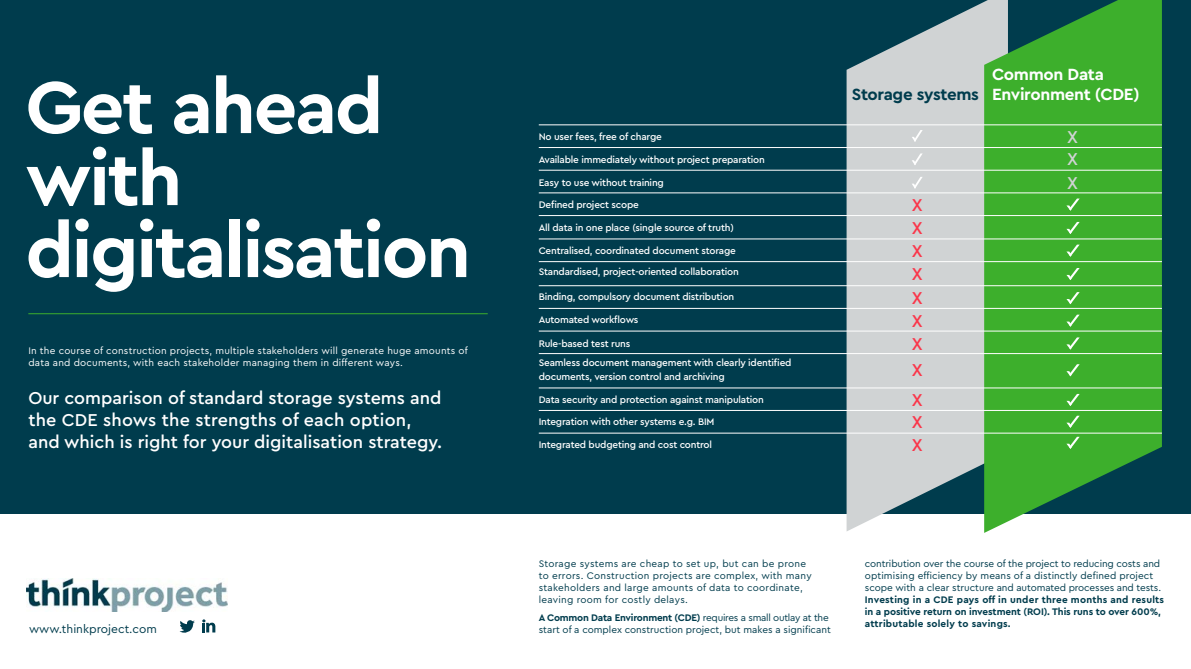
<style>
.page{position:relative;width:1191px;height:669px;background:#fff}
.page>*{position:absolute;margin:0;border:0;box-sizing:border-box;transform-origin:0 0}
.t1{font:700 77px/72px "Cera Pro";letter-spacing:-.03em;color:#fff}
.t2{font:500 18px/22px "Cera Pro";color:#fff}
.t3{font:500 18px/23.1px "Cera Pro";color:#fa364a}
.t4{font:500 18px "Cera Pro";color:#d0d3d4}
.t5{font:700 17px/20px "Cera Pro";letter-spacing:-.02em;color:#fff}
.t6{font:12px "Cera Pro";color:#003c4d}
.t7{font:500 10px/19.1px "Cera Pro";letter-spacing:-.02em;color:#fff}
.t8{font:10px/12px "Cera Pro";letter-spacing:.01em;color:#003c4d}
.t9{font:10px/12px "Cera Pro";letter-spacing:-.01em;color:#003c4d}
.t10{font:10px/12px "Cera Pro";letter-spacing:.02em;color:#fff}
.t11{font:700 10px/12px "Cera Pro";letter-spacing:.02em;color:#003c4d}
.s1{color:#003c4d}
.s2{font-weight:700}
</style>
<div class="page">
<div style="left:0;top:0;width:1191px;height:513px;background:#003c4d"></div>
<svg style="left:846px;top:2px;width:138px;height:529px;fill:#d0d3d4"></svg>
<svg style="left:984px;top:0;width:177px;height:533px;fill:#3daf2c"></svg>
<svg style="left:1066px;top:199px;width:13px;height:12px"></svg>
<svg style="left:1066px;top:222px;width:13px;height:12px"></svg>
<svg style="left:1066px;top:245px;width:13px;height:12px"></svg>
<svg style="left:1066px;top:268px;width:13px;height:12px"></svg>
<svg style="left:1066px;top:292px;width:13px;height:12px"></svg>
<svg style="left:1066px;top:315px;width:13px;height:12px"></svg>
<svg style="left:1066px;top:337px;width:13px;height:13px"></svg>
<svg style="left:1066px;top:364px;width:13px;height:12px"></svg>
<svg style="left:1066px;top:394px;width:13px;height:12px"></svg>
<svg style="left:1066px;top:416px;width:13px;height:12px"></svg>
<svg style="left:1066px;top:437px;width:13px;height:12px"></svg>
<svg style="left:911px;top:130px;width:11px;height:12px"></svg>
<svg style="left:911px;top:153px;width:11px;height:12px"></svg>
<svg style="left:911px;top:177px;width:11px;height:12px"></svg>
<hr style="left:539px;top:410px;width:622px;height:1px;background:#fff">
<hr style="left:539px;top:433px;width:622px;height:1px;background:#fff">
<hr style="left:539px;top:388px;width:622px;height:1px;background:#fff">
<hr style="left:539px;top:353px;width:622px;height:1px;background:#fff">
<hr style="left:539px;top:331px;width:622px;height:1px;background:#fff">
<hr style="left:539px;top:308px;width:622px;height:1px;background:#fff">
<hr style="left:539px;top:286px;width:622px;height:1px;background:#fff">
<hr style="left:539px;top:261px;width:622px;height:1px;background:#fff">
<hr style="left:539px;top:239px;width:622px;height:1px;background:#fff">
<hr style="left:539px;top:215px;width:622px;height:1px;background:#fff">
<hr style="left:539px;top:193px;width:622px;height:1px;background:#fff">
<hr style="left:539px;top:170px;width:622px;height:1px;background:#fff">
<hr style="left:539px;top:147px;width:622px;height:1px;background:#fff">
<hr style="left:539px;top:125px;width:622px;height:1px;background:#fff">
<hr style="left:28px;top:313px;width:460px;height:1px;background:#3daf2c">
<img style="left:26px;top:578px;width:202px;height:34px">
<svg style="left:202px;top:619px;width:13px;height:14px"></svg>
<svg style="left:179px;top:620px;width:16px;height:13px"></svg>
<h1 class="t1" style="left:26px;top:68px;width:447px">Get ahead with digitalisation</h1>
<p class="t10" style="left:28px;top:344px;width:441px">In the course of construction projects, multiple stakeholders will generate huge amounts of data and documents, with each stakeholder managing them in different ways.</p>
<h2 class="t2" style="left:28px;top:386px;width:415px">Our comparison of standard storage systems and the CDE shows the strengths of each option, and which is right for your digitalisation strategy.</h2>
<p class="t6" style="left:29px;top:621px;width:129px">www.thinkproject.com</p>
<p class="t7" style="left:539px;top:126px;width:125px">No user fees, free of charge</p>
<p class="t7" style="left:539px;top:150px;width:228px">Available immediately without project preparation</p>
<p class="t7" style="left:539px;top:172px;width:127px">Easy to use without training</p>
<p class="t7" style="left:539px;top:195px;width:102px">Defined project scope</p>
<p class="t7" style="left:539px;top:218px;width:197px">All data in one place (single source of truth)</p>
<p class="t7" style="left:539px;top:241px;width:198px">Centralised, coordinated document storage</p>
<p class="t7" style="left:539px;top:261px;width:201px">Standardised, project-oriented collaboration</p>
<p class="t7" style="left:539px;top:287px;width:197px">Binding, compulsory document distribution</p>
<p class="t7" style="left:539px;top:310px;width:101px">Automated workflows</p>
<p class="t7" style="left:539px;top:334px;width:254px">Rule-based test runs<br>Seamless document management with clearly identified</p>
<p class="t7" style="left:539px;top:367px;width:187px">documents, version control and archiving</p>
<p class="t7" style="left:539px;top:412px;width:177px">Integration with other systems e.g. BIM</p>
<p class="t7" style="left:539px;top:435px;width:175px">Integrated budgeting and cost control</p>
<p class="t7" style="left:539px;top:390px;width:226px">Data security and protection against manipulation</p>
<h3 class="t5" style="left:852px;top:64px;width:289px;text-indent:140px">Common Data<br><span class="s1">Storage systems</span> Environment (CDE)</h3>
<h2 class="t4" style="left:1067px;top:125px;width:12px">X</h2>
<h2 class="t4" style="left:1067px;top:147px;width:12px">X</h2>
<h2 class="t3" style="left:911px;top:192px;width:12px">X</h2>
<h2 class="t3" style="left:911px;top:216px;width:12px;text-align:justify">X X X X X X</h2>
<h2 class="t3" style="left:911px;top:358px;width:12px">X</h2>
<h2 class="t3" style="left:911px;top:388px;width:12px">X</h2>
<h2 class="t3" style="left:911px;top:409px;width:12px;line-height:23.5px">X<br>X</h2>
<h2 class="t4" style="left:1067px;top:171px;width:12px">X</h2>
<p class="t8" style="left:539px;top:557px;width:274px">Storage systems are cheap to set up, but can be prone to errors. Construction projects are complex, with many stakeholders and large amounts of data to coordinate, leaving room for costly delays.</p>
<p class="t8" style="left:539px;top:611px;width:294px"><span class="s2">A Common Data Environment (CDE)</span> requires a small outlay at the start of a complex construction project, but makes a significant</p>
<p class="t9" style="left:865px;top:557px;width:298px">contribution over the course of the project to reducing costs and optimising efficiency by means of a distinctly defined project scope with a clear structure and automated processes and tests.</p>
<p class="t11" style="left:865px;top:593px;width:301px">Investing in a CDE pays off in under three months and results in a positive return on investment (ROI). This runs to over 600%, attributable solely to savings.</p>
</div>
